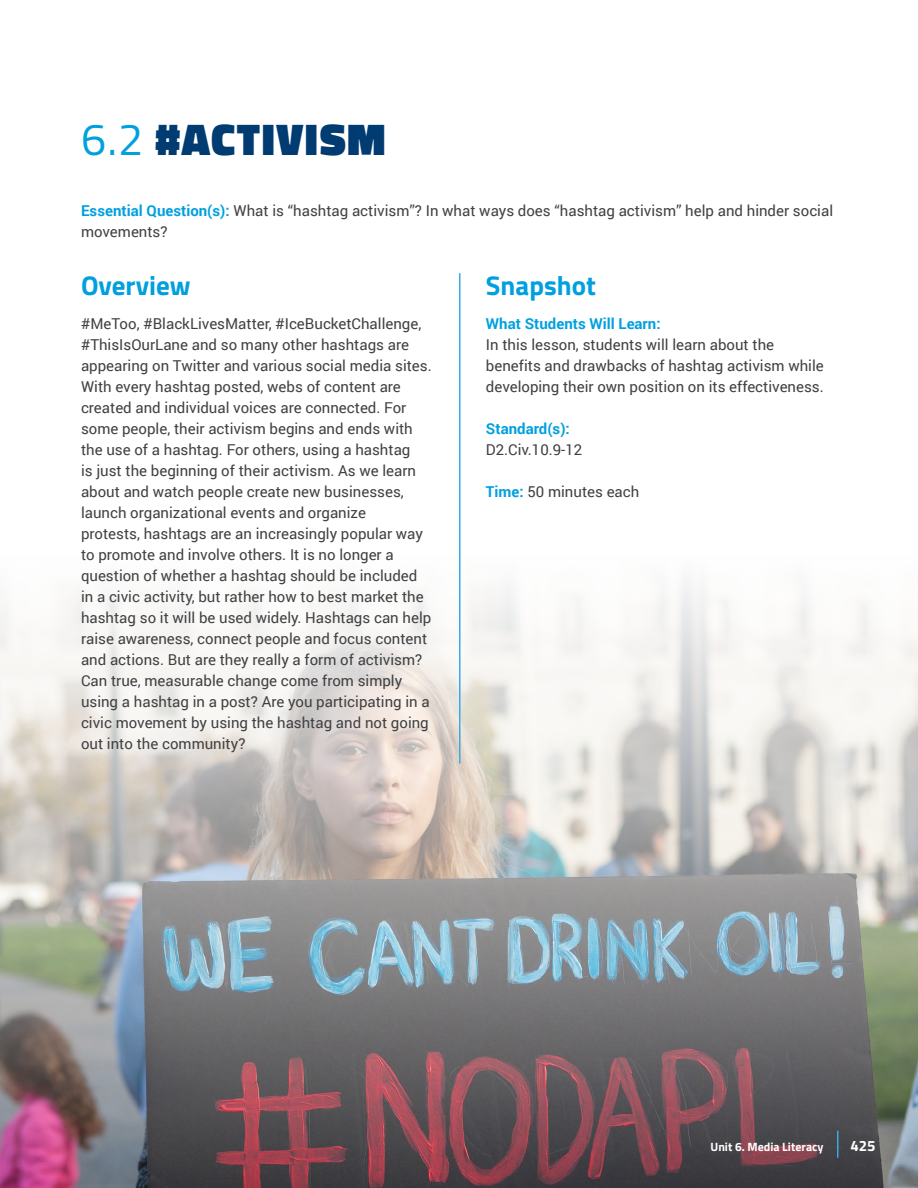
<style>
.page{position:relative;width:918px;height:1188px;background:#fff}
.page>*{position:absolute;margin:0;border:0;box-sizing:border-box;transform-origin:0 0}
.t1{font:900 45px "Titillium";letter-spacing:.035em;color:#003b71}
.t2{font:700 27px "Titillium Web";color:#00a0df}
.t3{font:15px/21px "Roboto";color:#414042}
.t4{font:700 15px "Roboto";color:#00a0df}
.t5{font:700 15px "Titillium";color:#fff}
.t6{font:700 12px "Titillium";color:#fff}
.s1{font-weight:400;color:#00a0df}
.s2{font-weight:700;color:#00a0df}
.s3{font-weight:700;color:#fff}
</style>
<div class="page">
<img style="left:1px;top:555px;width:917px;height:633px">
<svg style="left:837px;top:1131px;width:1px;height:27px"></svg>
<hr style="left:459px;top:273px;width:1px;height:491px;background:#38abe2">
<h1 class="t1" style="left:81px;top:107px;width:306px"><span class="s1">6.2</span> #ACTIVISM</h1>
<p class="t3" style="left:81px;top:199px;width:754px"><span class="s2">Essential Question(s):</span> What is “hashtag activism”? In what ways does “hashtag activism” help and hinder social movements?</p>
<h2 class="t2" style="left:81px;top:264px;width:111px">Overview</h2>
<p class="t3" style="left:81px;top:313px;width:352px">#MeToo, #BlackLivesMatter, #IceBucketChallenge, #ThisIsOurLane and so many other hashtags are appearing on Twitter and various social media sites.<br>With every hashtag posted, webs of content are created and individual voices are connected. For some people, their activism begins and ends with the use of a hashtag. For others, using a hashtag<br>is just the beginning of their activism. As we learn about and watch people create new businesses, launch organizational events and organize<br>protests, hashtags are an increasingly popular way to promote and involve others. It is no longer a question of whether a hashtag should be included in a civic activity, but rather how to best market the hashtag so it will be used widely. Hashtags can help raise awareness, connect people and focus content and actions. But are they really a form of activism?<br>Can true, measurable change come from simply using a hashtag in a post? Are you participating in a civic movement by using the hashtag and not going out into the community?</p>
<h2 class="t2" style="left:486px;top:264px;width:111px">Snapshot</h2>
<p class="t4" style="left:486px;top:313px;width:176px">What Students Will Learn:</p>
<p class="t3" style="left:486px;top:334px;width:339px">In this lesson, students will learn about the benefits and drawbacks of hashtag activism while developing their own position on its effectiveness.</p>
<p class="t4" style="left:486px;top:418px;width:85px">Standard(s):</p>
<p class="t3" style="left:486px;top:439px;width:98px">D2.Civ.10.9-12</p>
<p class="t3" style="left:486px;top:481px;width:226px"><span class="s2">Time:</span> 50 minutes each <span class="s3">0 minutes</span></p>
<p class="t6" style="left:711px;top:1138px;width:114px">Unit 6. Media Literacy</p>
<p class="t5" style="left:850px;top:1135px;width:27px">425</p>
</div>
